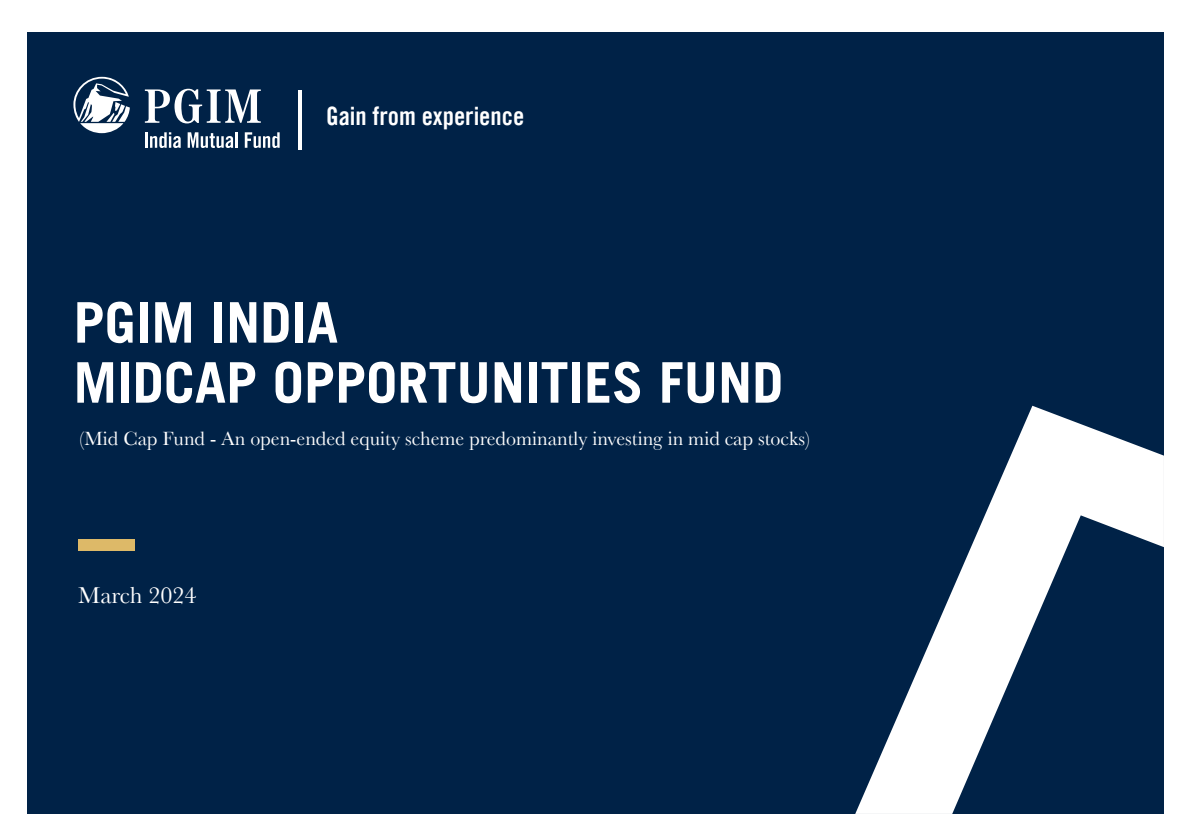
<style>
.page{position:relative;width:1191px;height:840px;background:#fff}
.page>*{position:absolute;margin:0;border:0;box-sizing:border-box;transform-origin:0 0}
.t1{font:700 56px/60px "Trade Gothic LT";color:#fff}
.t2{font:25.4px "Trade Gothic LT Com Bd Cn 20";color:#fff}
.t3{font:24px "Baskerville";color:#fff}
.t4{font:20px "Baskerville";color:#fff}
</style>
<div class="page">
<div style="left:27px;top:33px;width:1137px;height:780px;background:#002247"></div>
<svg style="left:73px;top:77px;width:57px;height:56px"></svg>
<svg style="left:145px;top:89px;width:116px;height:34px"></svg>
<svg style="left:145px;top:132px;width:36px;height:16px"></svg>
<svg style="left:188px;top:132px;width:45px;height:16px"></svg>
<hr style="left:235px;top:132px;width:3px;height:16px;background:#fff">
<svg style="left:245px;top:132px;width:35px;height:16px"></svg>
<hr style="left:298px;top:90px;width:3px;height:59px;background:#fff">
<div style="left:78px;top:538px;width:57px;height:12px;background:#ddb968"></div>
<svg style="left:855px;top:405px;width:309px;height:408px"></svg>
<p class="t2" style="left:326px;top:101px;width:200px">Gain from experience</p>
<h1 class="t1" style="left:73px;top:291px;width:711px">PGIM INDIA<br>MIDCAP OPPORTUNITIES FUND</h1>
<p class="t4" style="left:80px;top:426px;width:731px">(Mid Cap Fund - An open-ended equity scheme predominantly investing in mid cap stocks)</p>
<p class="t3" style="left:78px;top:580px;width:120px">March 2024</p>
</div>
